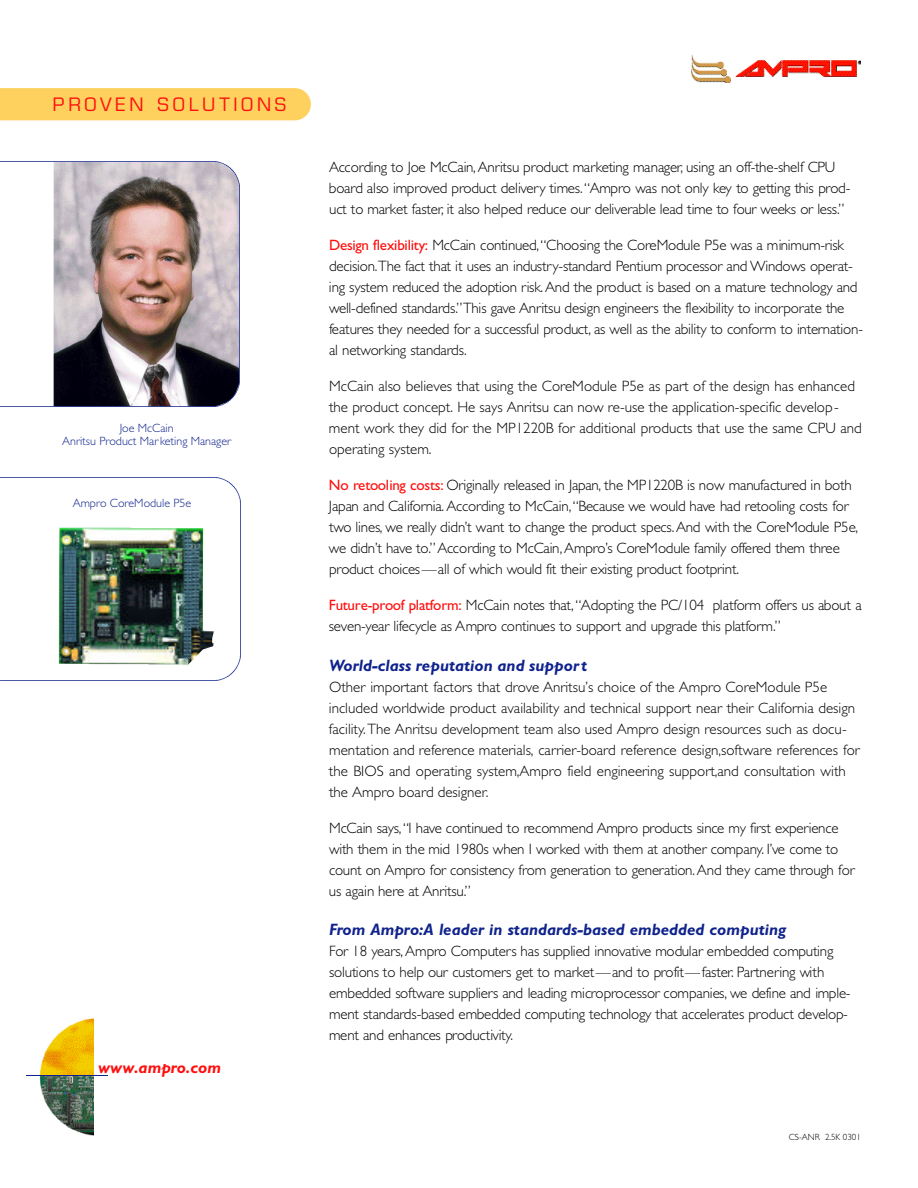
<style>
.page{position:relative;width:918px;height:1188px;background:#fff}
.page>*{position:absolute;margin:0;border:0;box-sizing:border-box;transform-origin:0 0}
.t1{font:18px "Eurostile";letter-spacing:.21em;color:#ff0f0e}
.t2{font:italic 700 16.5px "Gill Sans";color:#10238c}
.t3{font:italic 700 16.5px "Gill Sans";color:#ff0f0e}
.t4{font:300 15px/21px "Gill Sans";letter-spacing:-.025em;color:#000}
.t5{font:300 15px/21px "Gill Sans";color:#000}
.t6{font:300 12px/13.5px "Gill Sans";color:#10238c;text-align:center}
.t7{font:300 9px "Gill Sans";color:#000}
.s1{font-weight:400;color:#ff0f0e}
</style>
<div class="page">
<img style="left:39px;top:1018px;width:54px;height:118px">
<hr style="left:27px;top:1075px;width:81px;height:1px;background:#10238c">
<img style="left:691px;top:55px;width:169px;height:28px">
<img style="left:58px;top:478px;width:182px;height:202px">
<img style="left:0;top:162px;width:240px;height:245px">
<div style="left:0;top:88px;width:311px;height:32px;background:#fed15e"></div>
<p class="t1" style="left:53px;top:97px;width:235px">PROVEN SOLUTIONS</p>
<p class="t6" style="left:62px;top:422px;width:171px">Joe McCain<br>Anritsu Product Mar keting Manager</p>
<p class="t6" style="left:73px;top:498px;width:120px">Ampro CoreModule P5e</p>
<p class="t3" style="left:98px;top:1062px;width:124px">www.ampro.com</p>
<p class="t4" style="left:329px;top:158px;width:523px">According to Joe McCain,A n ritsu product marketing manager, using an off-the-shelf CPU board also improved product delive ry times.“Ampro was not only key to getting this prod&shy;uct to market faster, it also helped reduce our delive ra ble lead time to four weeks or less.”</p>
<p class="t4" style="left:329px;top:236px;width:536px"><span class="s1">Design flexibility:</span> McCain continu e d ,“Choosing the CoreModule P5e was a minimu m - ri s k<br>d e c i s i o n .The fact that it uses an industry-standard Pentium processor and W i n d ows opera t&shy;ing system reduced the adoption ri s k .And the product is based on a mature technology and we l l - d e fined standards.”This gave A n ritsu design engineers the flexibility to incorp o rate the features they needed for a successful product, as well as the ability to confo rm to intern a t i o n&shy;al netwo rking standards.</p>
<p class="t5" style="left:329px;top:377px;width:534px">McCain also believes that using the CoreModule P5e as part of the design has enhanced the product concept. He says Anritsu can now re-use the application-specific develop&shy;ment work they did for the MP1220B for additional products that use the same CPU and operating system.</p>
<p class="t4" style="left:329px;top:476px;width:531px"><span class="s1">No retooling costs:</span> O ri g i n a l ly released in Japan, the MP1220B is now manufactured in both Japan and Califo rn i a . According to McCain,“Because we would have had retooling costs fo r<br>t wo lines, we really didn’t want to change the product specs.And with the CoreModule P5e, we didn’t have to.”According to McCain, A m p r o ’s CoreModule family offered them three product choices—all of which would fit their existing product fo o t p ri n t .</p>
<p class="t4" style="left:329px;top:596px;width:534px"><span class="s1">F u t u re - p roof platfo r m :</span> McCain notes that,“Adopting the PC/104 platfo rm offe rs us about a s e ve n - year lifecycle as Ampro continues to support and upgrade this platfo rm .”</p>
<p class="t2" style="left:329px;top:659px;width:259px">World-class reputation and support</p>
<p class="t5" style="left:329px;top:678px;width:532px">Other important factors that drove Anritsu’s choice of the Ampro CoreModule P5e included worldwide product availability and technical support near their California design facility.The Anritsu development team also used Ampro design resources such as docu&shy;mentation and reference materials, carrier-board reference design,software references for the BIOS and operating system,Ampro field engineering support,and consultation with the Ampro board designer.</p>
<p class="t4" style="left:329px;top:819px;width:527px">McCain say s ,“I have continued to recommend Ampro products since my fi rst experi e n c e with them in the mid 1980s when I wo rked with them at another company. I ’ ve come to count on Ampro for consistency from generation to genera t i o n .And they came through fo r us again here at A n ri t s u .”</p>
<p class="t2" style="left:329px;top:923px;width:459px">From Ampro:A leader in standards-based embedded computing</p>
<p class="t4" style="left:329px;top:942px;width:523px">For 18 ye a rs ,Ampro Computers has supplied innov a t i ve modular embedded computing solutions to help our customers get to market—and to profit—f a s t e r. Pa rt n e ring with embedded software suppliers and leading microprocessor companies, we define and imple&shy;ment standards-based embedded computing technology that accelerates product deve l o p&shy;ment and enhances productivity.</p>
<p class="t7" style="left:789px;top:1134px;width:74px">CS-ANR 2.5K 0301</p>
</div>
